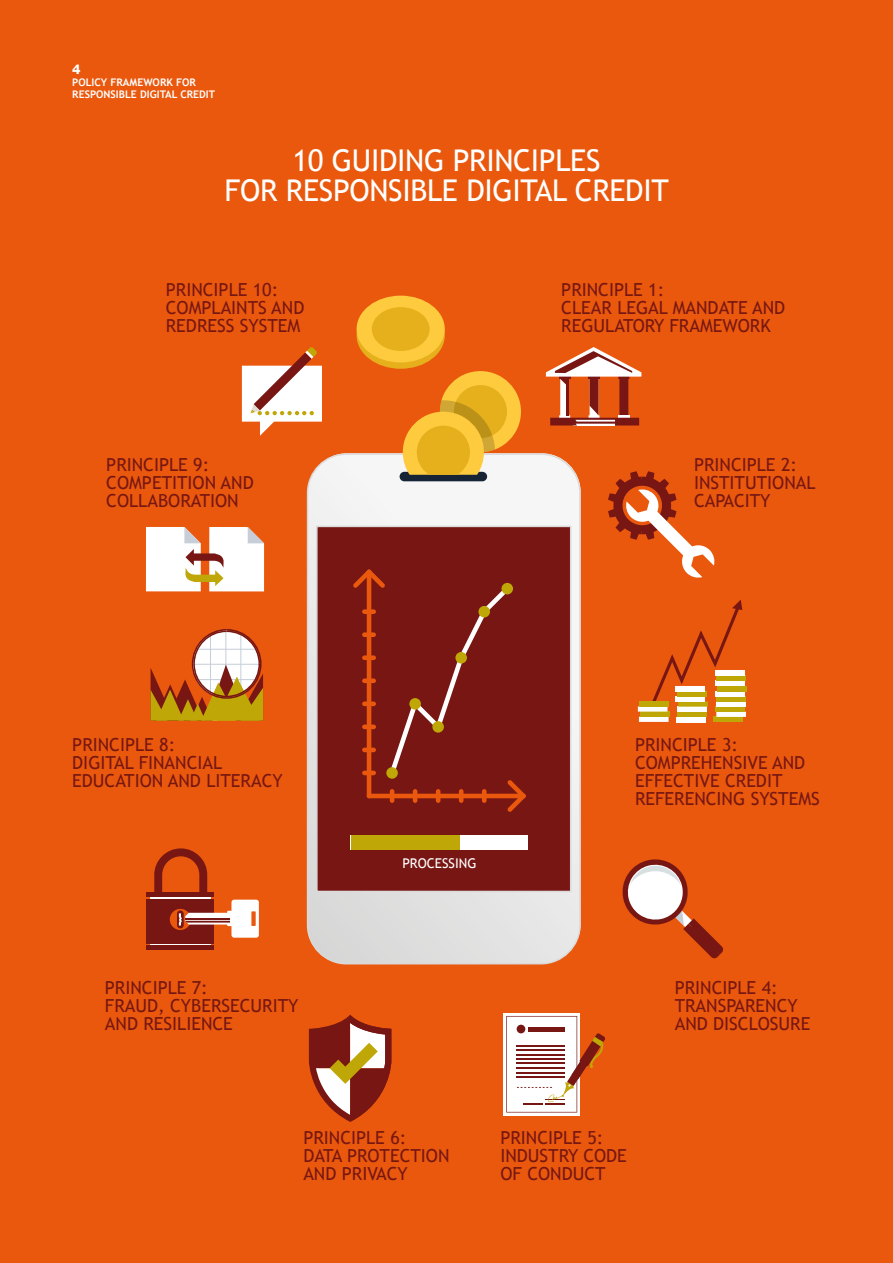
<style>
.page{position:relative;width:893px;height:1263px;background:#ea580d}
.page>*{position:absolute;margin:0;border:0;box-sizing:border-box;transform-origin:0 0}
.t1{font:30px/30px "Trebuchet MS";letter-spacing:-.01em;color:#fff;text-align:center}
.t2{font:18px/18px "Trebuchet MS";color:#771712}
.t3{font:13.5px "Trebuchet MS";color:#fff}
.t4{font:800 13.5px "Helvetica Neue";color:#fff}
.t5{font:700 10.5px/12px "Trebuchet MS";color:#fff}
</style>
<div class="page">
<svg style="left:623px;top:859px;width:100px;height:100px"></svg>
<div style="left:150px;top:894px;width:60px;height:53px;background:linear-gradient(to right,#fff,#fff)"></div>
<div style="left:147px;top:899px;width:67px;height:44px;background:#771613"></div>
<hr style="left:147px;top:893px;width:67px;height:4px;background:#771613">
<div style="left:147px;top:945px;width:67px;height:5px;background:#771613"></div>
<svg style="left:154px;top:848px;width:105px;height:90px"></svg>
<hr style="left:185px;top:918px;width:45px;height:2px;background:#771613">
<svg style="left:309px;top:1015px;width:82px;height:107px"></svg>
<svg style="left:546px;top:347px;width:95px;height:78px"></svg>
<svg style="left:151px;top:629px;width:112px;height:92px"></svg>
<svg style="left:652px;top:599px;width:91px;height:116px"></svg>
<div style="left:713px;top:717px;width:29px;height:5px;background:#bea706"></div>
<div style="left:716px;top:712px;width:30px;height:5px;background:#fff"></div>
<div style="left:715px;top:707px;width:29px;height:5px;background:#bea706"></div>
<div style="left:716px;top:701px;width:29px;height:6px;background:#fff"></div>
<div style="left:716px;top:696px;width:30px;height:5px;background:#bea706"></div>
<div style="left:716px;top:691px;width:29px;height:5px;background:#fff"></div>
<div style="left:717px;top:686px;width:30px;height:5px;background:#bea706"></div>
<div style="left:715px;top:681px;width:29px;height:5px;background:#fff"></div>
<div style="left:716px;top:676px;width:30px;height:5px;background:#bea706"></div>
<div style="left:715px;top:670px;width:29px;height:6px;background:#fff"></div>
<div style="left:676px;top:717px;width:30px;height:5px;background:#fff"></div>
<div style="left:677px;top:712px;width:30px;height:5px;background:#bea706"></div>
<div style="left:677px;top:707px;width:29px;height:5px;background:#fff"></div>
<div style="left:678px;top:701px;width:30px;height:6px;background:#bea706"></div>
<div style="left:675px;top:696px;width:30px;height:5px;background:#fff"></div>
<div style="left:677px;top:691px;width:30px;height:5px;background:#bea706"></div>
<div style="left:675px;top:686px;width:30px;height:5px;background:#fff"></div>
<div style="left:639px;top:717px;width:30px;height:5px;background:#fff"></div>
<div style="left:640px;top:712px;width:29px;height:5px;background:#bea706"></div>
<div style="left:638px;top:706px;width:29px;height:6px;background:#fff"></div>
<div style="left:640px;top:701px;width:29px;height:5px;background:#bea706"></div>
<svg style="left:608px;top:471px;width:107px;height:107px"></svg>
<div style="left:504px;top:1013px;width:76px;height:102px;background:linear-gradient(to right,#fcfafa,#fcfafa)"></div>
<svg style="left:506px;top:1016px;width:99px;height:96px"></svg>
<hr style="left:517px;top:1054px;width:48px;height:1px;background:#771613">
<hr style="left:517px;top:1059px;width:48px;height:1px;background:#771613">
<hr style="left:517px;top:1063px;width:48px;height:1px;background:#771613">
<hr style="left:517px;top:1067px;width:48px;height:1px;background:#771613">
<hr style="left:517px;top:1072px;width:48px;height:1px;background:#771613">
<hr style="left:517px;top:1076px;width:48px;height:1px;background:#771613">
<svg style="left:146px;top:527px;width:118px;height:64px;background:#f3e2d5"></svg>
<svg style="left:242px;top:347px;width:80px;height:89px"></svg>
<svg style="left:306px;top:453px;width:275px;height:512px;background:#ba8e8b"></svg>
<svg style="left:339px;top:569px;width:227px;height:250px;background:#7e1d16"></svg>
<div style="left:386px;top:767px;width:12px;height:12px;background:#bea706;border-radius:50%"></div>
<div style="left:409px;top:698px;width:12px;height:12px;background:#bea706;border-radius:50%"></div>
<div style="left:432px;top:721px;width:12px;height:12px;background:#bea706;border-radius:50%"></div>
<div style="left:455px;top:652px;width:12px;height:11px;background:#bea706;border-radius:50%"></div>
<div style="left:478px;top:606px;width:12px;height:11px;background:#bea706;border-radius:50%"></div>
<div style="left:501px;top:583px;width:12px;height:11px;background:#bea706;border-radius:50%"></div>
<div style="left:440px;top:371px;width:81px;height:81px;background:#fecb3f;border-radius:50%"></div>
<div style="left:454px;top:385px;width:53px;height:53px;background:#e6b01c;border-radius:50%"></div>
<div style="left:400px;top:472px;width:87px;height:9px;background:#162436;border-radius:5px"></div>
<svg style="left:403px;top:400px;width:92px;height:75px"></svg>
<svg style="left:357px;top:302px;width:88px;height:67px"></svg>
<div style="left:357px;top:296px;width:88px;height:66px;background:#fecb3f;border-radius:50%"></div>
<div style="left:372px;top:307px;width:58px;height:44px;background:#e6b01c;border-radius:50%"></div>
<div style="left:351px;top:835px;width:177px;height:14px;background:#fff"></div>
<div style="left:351px;top:835px;width:109px;height:14px;background:#bea706"></div>
<p class="t4" style="left:72px;top:61px;width:10px">4</p>
<p class="t5" style="left:72px;top:76px;width:144px">POLICY FRAMEWORK FOR<br>RESPONSIBLE DIGITAL CREDIT</p>
<h1 class="t1" style="left:225px;top:146px;width:446px">10 GUIDING PRINCIPLES<br>FOR RESPONSIBLE DIGITAL CREDIT</h1>
<p class="t2" style="left:166px;top:281px;width:140px">PRINCIPLE 10:<br>COMPLAINTS AND<br>REDRESS SYSTEM</p>
<p class="t2" style="left:106px;top:456px;width:149px">PRINCIPLE 9:<br>COMPETITION AND<br>COLLABORATION</p>
<p class="t2" style="left:561px;top:281px;width:225px">PRINCIPLE 1:<br>CLEAR LEGAL MANDATE AND<br>REGULATORY FRAMEWORK</p>
<p class="t2" style="left:694px;top:456px;width:123px">PRINCIPLE 2:<br>INSTITUTIONAL<br>CAPACITY</p>
<p class="t2" style="left:72px;top:736px;width:212px">PRINCIPLE 8:<br>DIGITAL FINANCIAL<br>EDUCATION AND LITERACY</p>
<p class="t3" style="left:402px;top:855px;width:76px">PROCESSING</p>
<p class="t2" style="left:635px;top:736px;width:186px">PRINCIPLE 3:<br>COMPREHENSIVE AND<br>EFFECTIVE CREDIT<br>REFERENCING SYSTEMS</p>
<p class="t2" style="left:105px;top:979px;width:195px">PRINCIPLE 7:<br>FRAUD, CYBERSECURITY<br>AND RESILIENCE</p>
<p class="t2" style="left:303px;top:1129px;width:148px">PRINCIPLE 6:<br>DATA PROTECTION<br>AND PRIVACY</p>
<p class="t2" style="left:500px;top:1129px;width:128px">PRINCIPLE 5:<br>INDUSTRY CODE<br>OF CONDUCT</p>
<p class="t2" style="left:675px;top:979px;width:137px">PRINCIPLE 4:<br>TRANSPARENCY<br>AND DISCLOSURE</p>
</div>
